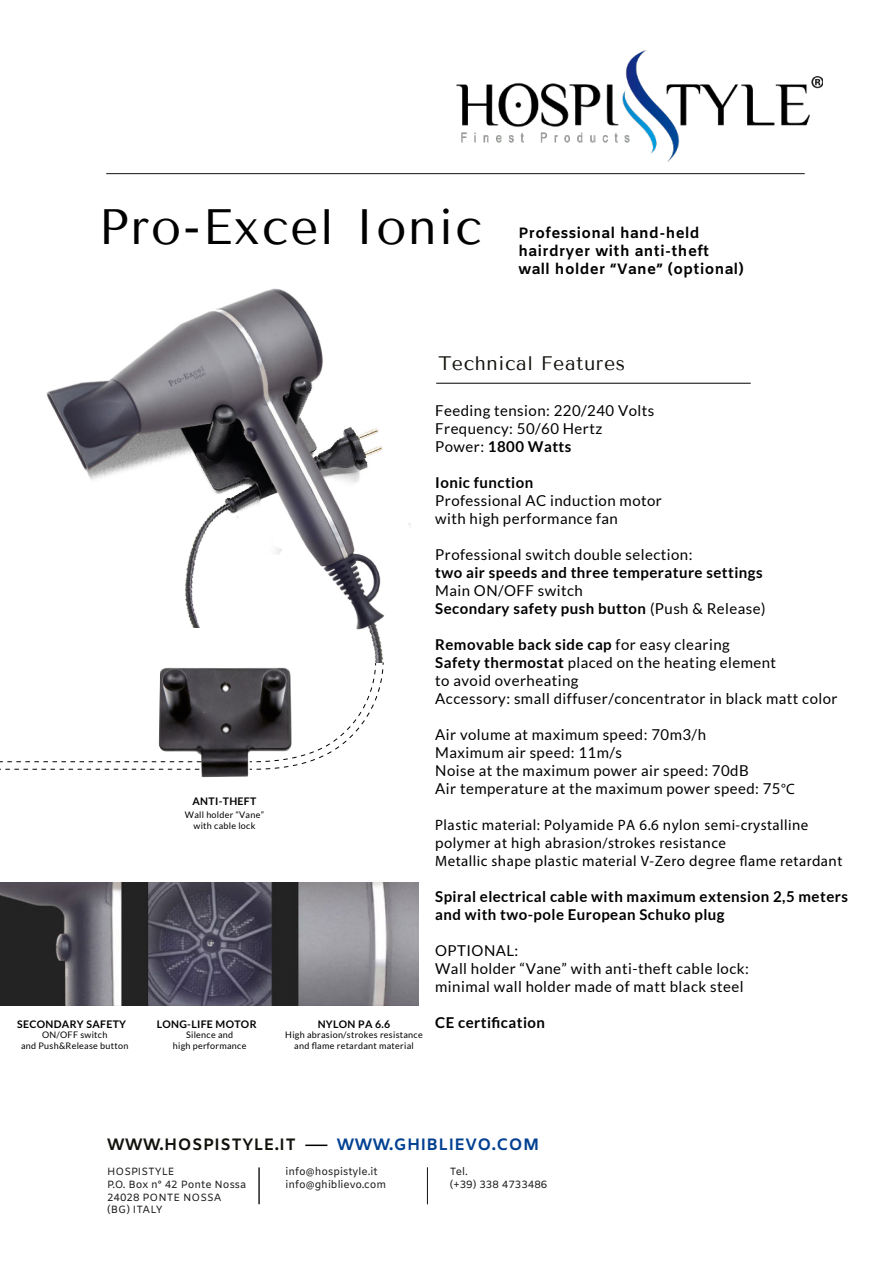
<style>
.page{position:relative;width:893px;height:1263px;background:#fff}
.page>*{position:absolute;margin:0;border:0;box-sizing:border-box;transform-origin:0 0}
.t1{font:49.5px "Tenor Sans";letter-spacing:.03em;color:#000}
.t2{font:19.5px "Tenor Sans";letter-spacing:.03em;color:#12120d}
.t3{font:700 16.5px "Amiko";letter-spacing:.03em;color:#12120d}
.t4{font:700 16.5px "Amiko";letter-spacing:.03em;color:#024091}
.t5{font:15px/18px "Lato";letter-spacing:.03em;color:#000}
.t6{font:700 15px/18px "Lato";letter-spacing:.03em;color:#000}
.t7{font:15px/18px "Myriad Pro";letter-spacing:.03em;color:#000}
.t8{font:700 15px/18px "Amiko";letter-spacing:.03em;color:#000}
.t9{font:10.5px/12.6px "Amiko";color:#1e1e1e}
.t10{font:700 10.5px "Lato";letter-spacing:.03em;color:#000}
.t11{font:9px/10.8px "Lato";letter-spacing:.03em;color:#000;text-align:center}
.s1{font-weight:700}
.s2{font-family:"Myriad Pro"}
</style>
<div class="page">
<hr style="left:106px;top:173px;width:699px;height:1px;background:#12120d">
<hr style="left:259px;top:1167px;width:1px;height:37px;background:#1e1e1e">
<hr style="left:427px;top:1167px;width:1px;height:37px;background:#1e1e1e">
<hr style="left:305px;top:1144px;width:22px;height:2px;background:#000">
<img style="left:456px;top:50px;width:366px;height:112px">
<hr style="left:436px;top:383px;width:315px;height:1px;background:#000">
<img style="left:0;top:882px;width:419px;height:123px">
<img style="left:46px;top:288px;width:431px;height:374px">
<svg style="left:292px;top:662px;width:92px;height:104px"></svg>
<svg style="left:0;top:761px;width:159px;height:9px"></svg>
<div style="left:154px;top:628px;width:113px;height:38px;background:#fff"></div>
<img style="left:159px;top:667px;width:133px;height:110px">
<h1 class="t1" style="left:99px;top:198px;width:385px">Pro-Excel Ionic</h1>
<p class="t8" style="left:518px;top:225px;width:227px">Professional hand-held hairdryer with anti-theft wall holder “Vane” (optional)</p>
<p class="t10" style="left:17px;top:1020px;width:110px">SECONDARY SAFETY</p>
<p class="t11" style="left:21px;top:1030px;width:109px">ON/OFF switch<br>and Push&amp;Release button</p>
<p class="t10" style="left:193px;top:797px;width:65px">ANTI-THEFT</p>
<p class="t11" style="left:185px;top:810px;width:81px">Wall holder “Vane” with cable lock</p>
<p class="t10" style="left:157px;top:1020px;width:101px">LONG-LIFE MOTOR</p>
<p class="t11" style="left:173px;top:1030px;width:75px">Silence and<br>high performance</p>
<h2 class="t2" style="left:438px;top:352px;width:188px">Technical Features</h2>
<p class="t5" style="left:435px;top:403px;width:221px">Feeding tension: 220/240 Volts<br>Frequency: 50/60 Hertz<br>Power: <span class="s1">1800 Watts</span></p>
<p class="t6" style="left:435px;top:475px;width:100px">Ionic function</p>
<p class="t5" style="left:435px;top:493px;width:228px">Professional AC induction motor with high performance fan</p>
<p class="t5" style="left:435px;top:547px;width:259px">Professional switch double selection:</p>
<p class="t6" style="left:435px;top:565px;width:329px">two air speeds and three temperature settings</p>
<p class="t5" style="left:435px;top:583px;width:332px">Main ON/OFF switch<br><span class="s1">Secondary safety push button</span> (Push &amp; Release)</p>
<p class="t5" style="left:435px;top:637px;width:404px"><span class="s1">Removable back side cap</span> for easy clearing<br><span class="s1">Safety thermostat</span> placed on the heating element<br>to avoid overheating<br>Accessory: small diffuser/concentrator in black matt color</p>
<p class="t5" style="left:435px;top:727px;width:361px">Air volume at maximum speed: 70m3/h<br>Maximum air speed: 11m/s<br>Noise at the maximum power air speed: 70dB<br>Air temperature at the maximum power speed: 75<span class="s2">°C</span></p>
<p class="t7" style="left:435px;top:817px;width:409px">Plastic material: Polyamide PA 6.6 nylon semi-crystalline polymer at high abrasion/strokes resistance<br>Metallic shape plastic material V-Zero degree flame retardant</p>
<p class="t6" style="left:435px;top:889px;width:414px">Spiral electrical cable with maximum extension 2,5 meters and with two-pole European Schuko plug</p>
<p class="t5" style="left:435px;top:943px;width:315px">OPTIONAL:<br>Wall holder “Vane” with anti-theft cable lock: minimal wall holder made of matt black steel</p>
<p class="t10" style="left:318px;top:1020px;width:74px">NYLON PA 6.6</p>
<p class="t6" style="left:435px;top:1013px;width:111px">CE certification</p>
<p class="t11" style="left:285px;top:1030px;width:139px">High abrasion/strokes resistance and flame retardant material</p>
<p class="t3" style="left:107px;top:1134px;width:190px">WWW.HOSPISTYLE.IT</p>
<p class="t4" style="left:337px;top:1134px;width:204px">WWW.GHIBLIEVO.COM</p>
<p class="t9" style="left:107px;top:1166px;width:141px">HOSPISTYLE<br>P.O. Box n° 42 Ponte Nossa<br>24028 PONTE NOSSA (BG) ITALY</p>
<p class="t9" style="left:286px;top:1166px;width:102px">info@hospistyle.it info@ghiblievo.com</p>
<p class="t9" style="left:450px;top:1166px;width:99px">Tel.<br>(+39) 338 4733486</p>
</div>
